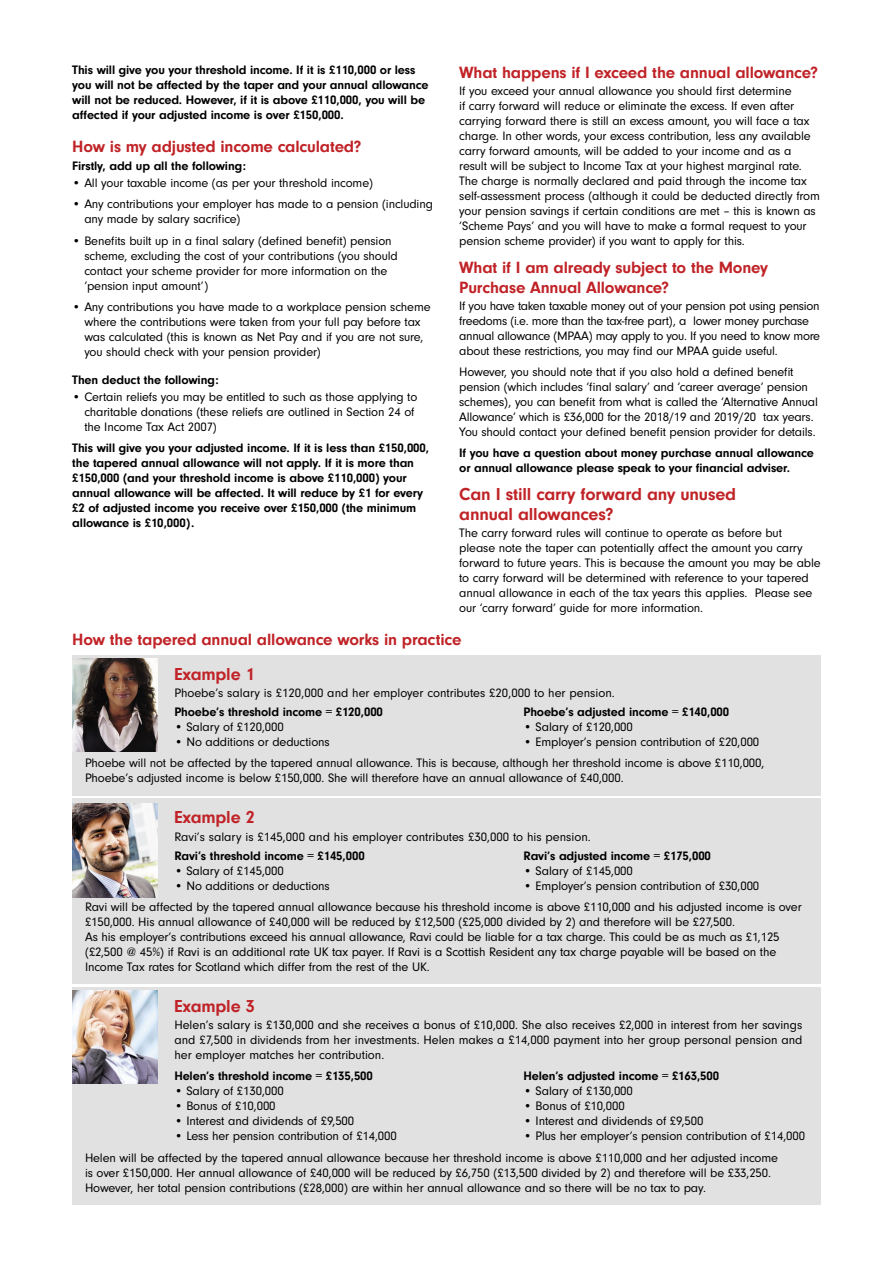
<style>
.page{position:relative;width:893px;height:1263px;background:#fff}
.page>*{position:absolute;margin:0;border:0;box-sizing:border-box;transform-origin:0 0}
.t1{font:700 18px/19.5px "Neuzeit Gro";letter-spacing:-.01em;color:#c02327}
.t2{font:700 16.95px/19.5px "Neuzeit Gro";letter-spacing:-.01em;color:#c02327}
.t3{font:12.75px/15px "Neuzeit Gro";letter-spacing:-.01em;color:#000}
.t4{font:700 12.75px/15px "Neuzeit Gro";letter-spacing:-.01em;color:#000}
</style>
<div class="page">
<div style="left:72px;top:655px;width:749px;height:140px;background:#e1e1e1"></div>
<div style="left:72px;top:799px;width:749px;height:185px;background:#e1e1e1"></div>
<div style="left:72px;top:987px;width:749px;height:217px;background:#e1e1e1"></div>
<img style="left:72px;top:658px;width:85px;height:94px">
<img style="left:72px;top:803px;width:85px;height:94px">
<img style="left:72px;top:990px;width:85px;height:94px">
<p class="t4" style="left:72px;top:63px;width:358px">This will give you your threshold income. If it is £110,000 or less you will not be affected by the taper and your annual allowance will not be reduced. However, if it is above £110,000, you will be affected if your adjusted income is over £150,000.</p>
<h2 class="t2" style="left:72px;top:137px;width:291px">How is my adjusted income calculated?</h2>
<p class="t4" style="left:72px;top:158px;width:175px">Firstly, add up all the following:</p>
<p class="t3" style="left:72px;top:176px;width:302px">• All your taxable income (as per your threshold income)</p>
<p class="t3" style="left:84px;top:197px;width:350px;text-indent:-12px">• Any contributions your employer has made to a pension (including any made by salary sacrifice)</p>
<p class="t3" style="left:84px;top:233px;width:315px;text-indent:-12px">• Benefits built up in a final salary (defined benefit) pension scheme, excluding the cost of your contributions (you should contact your scheme provider for more information on the ‘pension input amount’)</p>
<p class="t3" style="left:84px;top:300px;width:348px;text-indent:-12px">• Any contributions you have made to a workplace pension scheme where the contributions were taken from your full pay before tax was calculated (this is known as Net Pay and if you are not sure, you should check with your pension provider)</p>
<p class="t4" style="left:72px;top:372px;width:148px">Then deduct the following:</p>
<p class="t3" style="left:84px;top:390px;width:334px;text-indent:-12px">• Certain reliefs you may be entitled to such as those applying to charitable donations (these reliefs are outlined in Section 24 of the Income Tax Act 2007)</p>
<p class="t4" style="left:72px;top:441px;width:358px">This will give you your adjusted income. If it is less than £150,000, the tapered annual allowance will not apply. If it is more than £150,000 (and your threshold income is above £110,000) your annual allowance will be affected. It will reduce by £1 for every £2 of adjusted income you receive over £150,000 (the minimum allowance is £10,000).</p>
<h2 class="t2" style="left:459px;top:63px;width:360px">What happens if I exceed the annual allowance?</h2>
<p class="t3" style="left:459px;top:84px;width:362px">If you exceed your annual allowance you should first determine<br>if carry forward will reduce or eliminate the excess. If even after carrying forward there is still an excess amount, you will face a tax charge. In other words, your excess contribution, less any available carry forward amounts, will be added to your income and as a result will be subject to Income Tax at your highest marginal rate.<br>The charge is normally declared and paid through the income tax self-assessment process (although it could be deducted directly from your pension savings if certain conditions are met – this is known as ‘Scheme Pays’ and you will have to make a formal request to your pension scheme provider) if you want to apply for this.</p>
<h2 class="t2" style="left:459px;top:258px;width:310px">What if I am already subject to the Money<br>Purchase Annual Allowance?</h2>
<p class="t3" style="left:459px;top:298px;width:362px">If you have taken taxable money out of your pension pot using pension freedoms (i.e. more than the tax-free part), a lower money purchase annual allowance (MPAA) may apply to you. If you need to know more about these restrictions, you may find our MPAA guide useful.</p>
<p class="t3" style="left:459px;top:365px;width:360px">However, you should note that if you also hold a defined benefit pension (which includes ‘final salary’ and ‘career average’ pension schemes), you can benefit from what is called the ‘Alternative Annual Allowance’ which is £36,000 for the 2018/19 and 2019/20 tax years.<br>You should contact your defined benefit pension provider for details.</p>
<p class="t4" style="left:459px;top:446px;width:356px">If you have a question about money purchase annual allowance or annual allowance please speak to your financial adviser.</p>
<h1 class="t1" style="left:459px;top:485px;width:278px">Can I still carry forward any unused annual allowances?</h1>
<p class="t3" style="left:459px;top:526px;width:363px">The carry forward rules will continue to operate as before but please note the taper can potentially affect the amount you carry forward to future years. This is because the amount you may be able to carry forward will be determined with reference to your tapered annual allowance in each of the tax years this applies. Please see our ‘carry forward’ guide for more information.</p>
<h2 class="t2" style="left:72px;top:630px;width:391px">How the tapered annual allowance works in practice</h2>
<h1 class="t1" style="left:174px;top:664px;width:82px">Example 1</h1>
<p class="t3" style="left:174px;top:685px;width:442px">Phoebe’s salary is £120,000 and her employer contributes £20,000 to her pension.</p>
<p class="t4" style="left:174px;top:704px;width:210px">Phoebe’s threshold income = £120,000</p>
<p class="t3" style="left:174px;top:720px;width:111px">• Salary of £120,000</p>
<p class="t3" style="left:174px;top:735px;width:157px">• No additions or deductions</p>
<p class="t4" style="left:523px;top:704px;width:207px">Phoebe’s adjusted income = £140,000</p>
<p class="t3" style="left:523px;top:720px;width:111px">• Salary of £120,000</p>
<p class="t3" style="left:85px;top:731px;width:681px;line-height:21.5px;text-indent:438px">• Employer’s pension contribution of £20,000<br>Phoebe will not be affected by the tapered annual allowance. This is because, although her threshold income is above £110,000,</p>
<p class="t3" style="left:85px;top:771px;width:540px">Phoebe’s adjusted income is below £150,000. She will therefore have an annual allowance of £40,000.</p>
<h1 class="t1" style="left:174px;top:808px;width:82px">Example 2</h1>
<p class="t3" style="left:174px;top:829px;width:418px">Ravi’s salary is £145,000 and his employer contributes £30,000 to his pension.</p>
<p class="t4" style="left:174px;top:848px;width:192px">Ravi’s threshold income = £145,000</p>
<p class="t3" style="left:174px;top:863px;width:111px">• Salary of £145,000</p>
<p class="t3" style="left:174px;top:878px;width:157px">• No additions or deductions</p>
<p class="t4" style="left:523px;top:848px;width:189px">Ravi’s adjusted income = £175,000</p>
<p class="t3" style="left:523px;top:863px;width:111px">• Salary of £145,000</p>
<p class="t3" style="left:85px;top:875px;width:718px;line-height:21.5px;text-indent:438px">• Employer’s pension contribution of £30,000<br>Ravi will be affected by the tapered annual allowance because his threshold income is above £110,000 and his adjusted income is over</p>
<p class="t3" style="left:85px;top:915px;width:696px">£150,000. His annual allowance of £40,000 will be reduced by £12,500 (£25,000 divided by 2) and therefore will be £27,500.<br>As his employer’s contributions exceed his annual allowance, Ravi could be liable for a tax charge. This could be as much as £1,125 (£2,500 @ 45%) if Ravi is an additional rate UK tax payer. If Ravi is a Scottish Resident any tax charge payable will be based on the Income Tax rates for Scotland which differ from the rest of the UK.</p>
<h1 class="t1" style="left:174px;top:996px;width:82px">Example 3</h1>
<p class="t3" style="left:174px;top:1017px;width:630px;text-align:justify">Helen’s salary is £130,000 and she receives a bonus of £10,000. She also receives £2,000 in interest from her savings and £7,500 in dividends from her investments. Helen makes a £14,000 payment into her group personal pension and her employer matches her contribution.</p>
<p class="t4" style="left:174px;top:1069px;width:200px">Helen’s threshold income = £135,500</p>
<p class="t3" style="left:174px;top:1084px;width:111px">• Salary of £130,000</p>
<p class="t3" style="left:174px;top:1099px;width:103px">• Bonus of £10,000</p>
<p class="t3" style="left:174px;top:1114px;width:181px">• Interest and dividends of £9,500</p>
<p class="t3" style="left:174px;top:1129px;width:224px">• Less her pension contribution of £14,000</p>
<p class="t4" style="left:523px;top:1069px;width:197px">Helen’s adjusted income = £163,500</p>
<p class="t3" style="left:523px;top:1084px;width:111px">• Salary of £130,000</p>
<p class="t3" style="left:523px;top:1099px;width:103px">• Bonus of £10,000</p>
<p class="t3" style="left:523px;top:1114px;width:181px">• Interest and dividends of £9,500</p>
<p class="t3" style="left:85px;top:1125px;width:721px;line-height:21.5px;text-indent:438px">• Plus her employer’s pension contribution of £14,000<br>Helen will be affected by the tapered annual allowance because her threshold income is above £110,000 and her adjusted income</p>
<p class="t3" style="left:85px;top:1165px;width:688px">is over £150,000. Her annual allowance of £40,000 will be reduced by £6,750 (£13,500 divided by 2) and therefore will be £33,250.<br>However, her total pension contributions (£28,000) are within her annual allowance and so there will be no tax to pay.</p>
</div>
